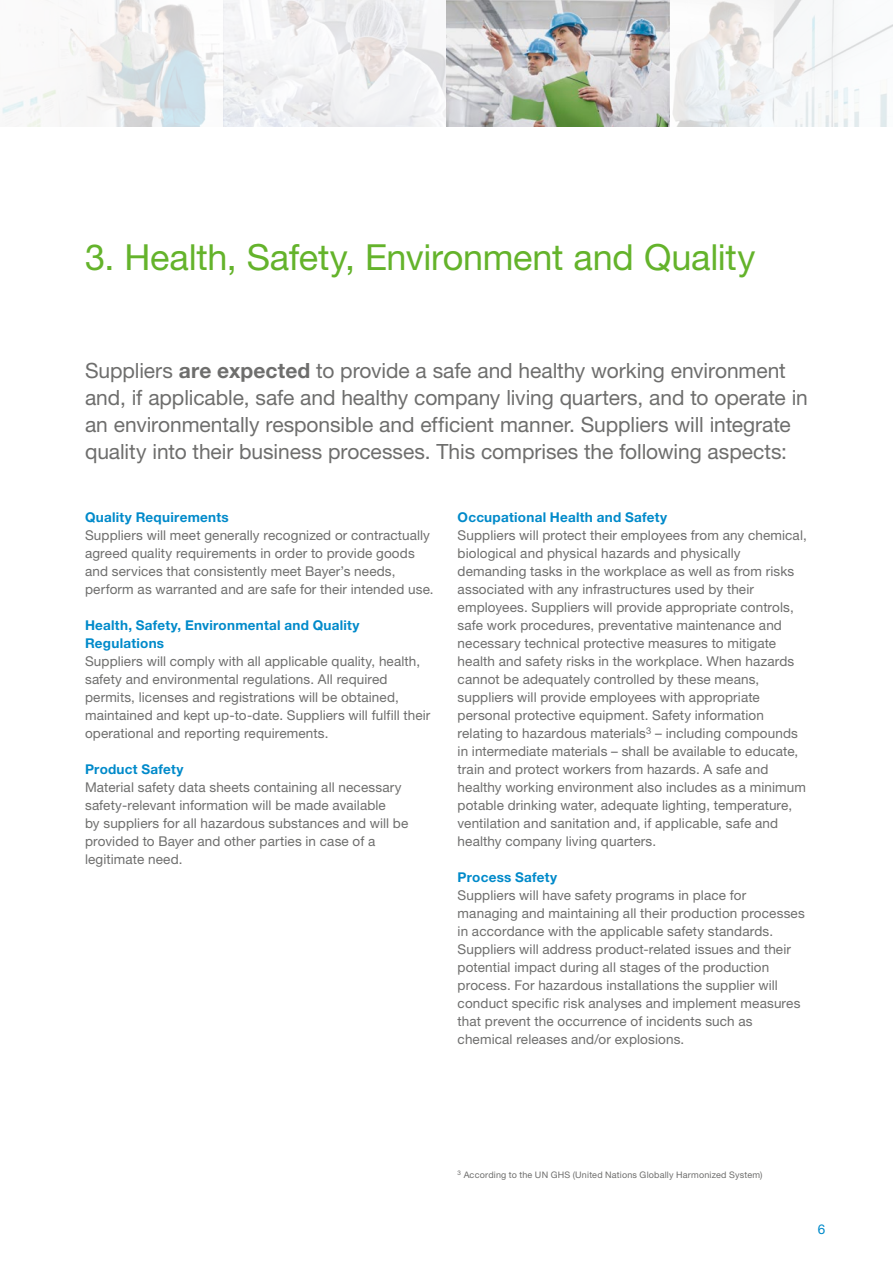
<style>
.page{position:relative;width:893px;height:1263px;background:#fff}
.page>*{position:absolute;margin:0;border:0;box-sizing:border-box;transform-origin:0 0}
.t1{font:36px "Helvetica Neue LTW1 G";letter-spacing:-.005em;color:#64b32b}
.t2{font:21px/27px "Helvetica Neue LTW1 G";letter-spacing:-.005em;color:#6e6e6d}
.t3{font:13.5px/18px "Helvetica Neue LTW1 G";letter-spacing:.01em;color:#6e6e6d}
.t4{font:700 13.5px/18px "Helvetica Neue LTW1 G";letter-spacing:.02em;color:#008aca}
.t5{font:13.5px "Helvetica Neue LTW1 G";color:#008aca}
.t6{font:9px "Helvetica Neue LTW1 G";letter-spacing:.02em;color:#6e6e6d}
.s1{font-weight:700}
</style>
<div class="page">
<img style="left:2px;top:0;width:221px;height:126px">
<svg style="left:223px;top:0;width:223px;height:126px;fill:#f1f2f4"></svg>
<img style="left:446px;top:0;width:224px;height:126px">
<svg style="left:672px;top:0;width:221px;height:126px;fill:#f6f8f9"></svg>
<h1 class="t1" style="left:85px;top:235px;width:672px">3. Health, Safety, Environment and Quality</h1>
<p class="t2" style="left:85px;top:357px;width:724px">Suppliers <span class="s1">are expected</span> to provide a safe and healthy working environment and, if applicable, safe and healthy company living quarters, and to operate in an environmentally responsible and efficient manner. Suppliers will integrate quality into their business processes. This comprises the following aspects:</p>
<p class="t4" style="left:85px;top:508px;width:145px">Quality Requirements</p>
<p class="t3" style="left:85px;top:526px;width:350px">Suppliers will meet generally recognized or contractually agreed quality requirements in order to provide goods and services that consistently meet Bayer’s needs, perform as warranted and are safe for their intended use.</p>
<p class="t4" style="left:85px;top:616px;width:276px">Health, Safety, Environmental and Quality<br>Regulations</p>
<p class="t3" style="left:85px;top:652px;width:347px">Suppliers will comply with all applicable quality, health, safety and environmental regulations. All required permits, licenses and registrations will be obtained, maintained and kept up-to-date. Suppliers will fulfill their operational and reporting requirements.</p>
<p class="t4" style="left:85px;top:760px;width:100px">Product Safety</p>
<p class="t3" style="left:85px;top:778px;width:325px">Material safety data sheets containing all necessary safety-relevant information will be made available<br>by suppliers for all hazardous substances and will be provided to Bayer and other parties in case of a legitimate need.</p>
<p class="t4" style="left:458px;top:508px;width:211px">Occupational Health and Safety</p>
<p class="t3" style="left:458px;top:526px;width:351px">Suppliers will protect their employees from any chemical, biological and physical hazards and physically demanding tasks in the workplace as well as from risks associated with any infrastructures used by their employees. Suppliers will provide appropriate controls, safe work procedures, preventative maintenance and necessary technical protective measures to mitigate health and safety risks in the workplace. When hazards cannot be adequately controlled by these means, suppliers will provide employees with appropriate personal protective equipment. Safety information relating to hazardous materials<sup>3</sup> – including compounds in intermediate materials – shall be available to educate, train and protect workers from hazards. A safe and healthy working environment also includes as a minimum potable drinking water, adequate lighting, temperature, ventilation and sanitation and, if applicable, safe and healthy company living quarters.</p>
<p class="t4" style="left:458px;top:868px;width:101px">Process Safety</p>
<p class="t3" style="left:458px;top:886px;width:349px">Suppliers will have safety programs in place for managing and maintaining all their production processes in accordance with the applicable safety standards.<br>Suppliers will address product-related issues and their potential impact during all stages of the production process. For hazardous installations the supplier will conduct specific risk analyses and implement measures that prevent the occurrence of incidents such as chemical releases and/or explosions.</p>
<p class="t6" style="left:458px;top:1169px;width:306px"><sup>3</sup> According to the UN GHS (United Nations Globally Harmonized System)</p>
<p class="t5" style="left:818px;top:1221px;width:9px">6</p>
</div>
